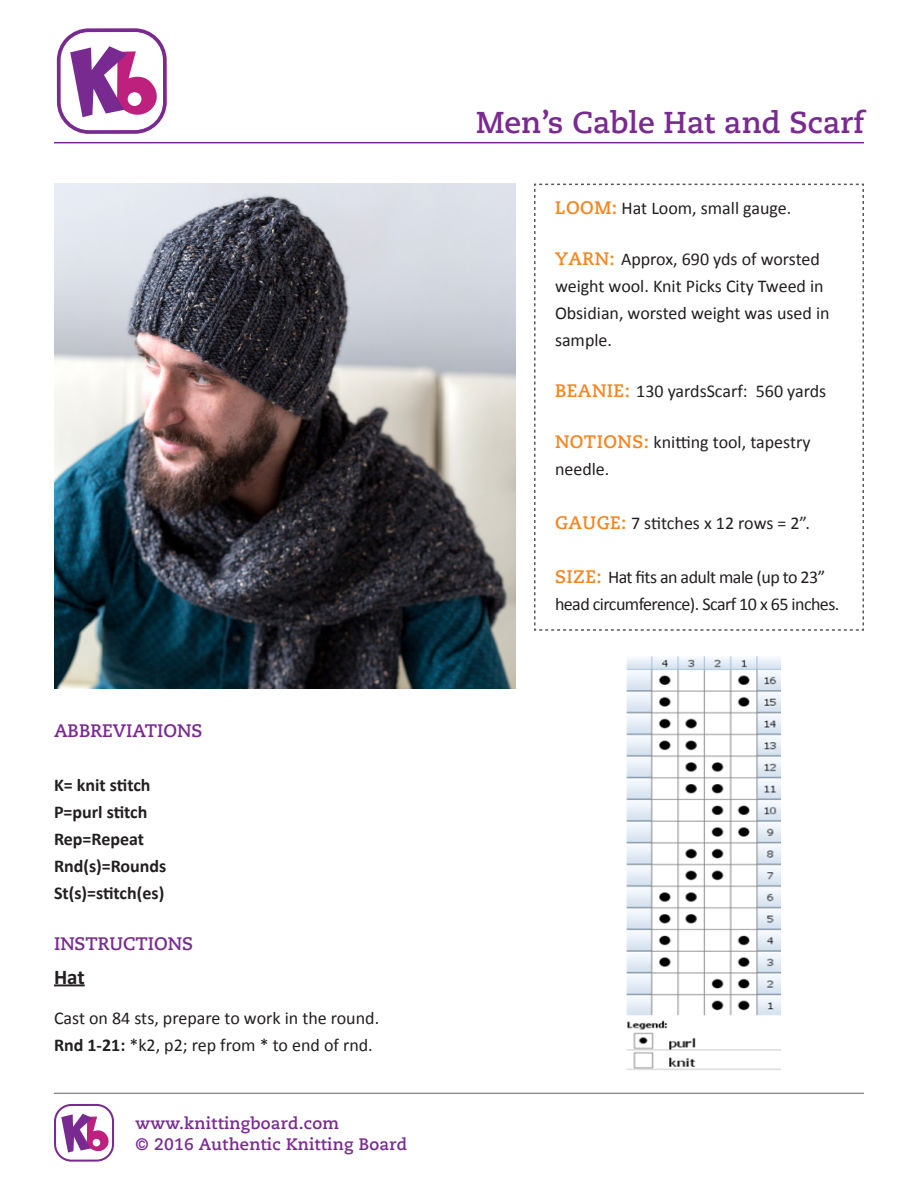
<style>
.page{position:relative;width:918px;height:1188px;background:#fff}
.page>*{position:absolute;margin:0;border:0;box-sizing:border-box;transform-origin:0 0}
.t1{font:700 30px "PMN Caecilia W01 75";color:#792a91}
.t2{font:700 21px "Calibri";color:#231f20}
.t3{font:18px/27px "Calibri";color:#231f20}
.t4{font:18px/27px "Calibri";letter-spacing:-.03em;color:#231f20}
.t5{font:700 18px "Calibri";color:#231f20}
.t6{font:700 18px "PMN Caecilia W01 75";color:#792a91}
.t7{font:700 16.5px "PMN Caecilia W01 75";letter-spacing:.015em;color:#792a91}
.s1{font-weight:700}
.s2{font-family:"PMN Caecilia W01 75";font-weight:700;color:#f58520}
</style>
<div class="page">
<svg style="left:57px;top:28px;width:110px;height:106px"></svg>
<svg style="left:54px;top:1104px;width:60px;height:58px"></svg>
<hr style="left:54px;top:1093px;width:810px;height:1px;background:#636366">
<hr style="left:54px;top:142px;width:810px;height:1px;background:#792a91">
<img style="left:54px;top:184px;width:462px;height:504px">
<svg style="left:534px;top:183px;width:330px;height:448px"></svg>
<hr style="left:54px;top:984px;width:31px;height:2px;background:#231f20">
<img style="left:626px;top:656px;width:155px;height:414px">
<p class="t6" style="left:54px;top:720px;width:150px">ABBREVIATIONS</p>
<p class="t5" style="left:54px;top:774px;width:98px">K= knit stitch</p>
<p class="t5" style="left:54px;top:801px;width:95px">P=purl stitch</p>
<p class="t5" style="left:54px;top:828px;width:92px">Rep=Repeat</p>
<p class="t5" style="left:54px;top:855px;width:114px">Rnd(s)=Rounds</p>
<p class="t5" style="left:54px;top:882px;width:112px">St(s)=stitch(es)</p>
<p class="t6" style="left:54px;top:933px;width:141px">INSTRUCTIONS</p>
<p class="t2" style="left:54px;top:964px;width:32px">Hat</p>
<p class="t3" style="left:54px;top:1004px;width:327px">Cast on 84 sts, prepare to work in the round.</p>
<p class="t3" style="left:54px;top:1031px;width:320px"><span class="s1">Rnd 1-21:</span> *k2, p2; rep from * to end of rnd.</p>
<p class="t7" style="left:136px;top:1114px;width:205px">www.knittingboard.com</p>
<p class="t7" style="left:136px;top:1135px;width:273px">© 2016 Authentic Knitting Board</p>
<p class="t1" style="left:476px;top:105px;width:389px">Men’s Cable Hat and Scarf</p>
<p class="t3" style="left:555px;top:194px;width:238px"><span class="s2">LOOM:</span> Hat Loom, small gauge.</p>
<p class="t3" style="left:555px;top:245px;width:276px"><span class="s2">YARN:</span> Approx, 690 yds of worsted weight wool. Knit Picks City Tweed in<br>Obsidian, worsted weight was used in sample.</p>
<p class="t3" style="left:555px;top:377px;width:273px"><span class="s2">BEANIE:</span> 130 yardsScarf: 560 yards</p>
<p class="t3" style="left:555px;top:428px;width:257px"><span class="s2">NOTIONS:</span> knitting tool, tapestry needle.</p>
<p class="t3" style="left:555px;top:509px;width:257px"><span class="s2">GAUGE:</span> 7 stitches x 12 rows = 2”.</p>
<p class="t4" style="left:555px;top:563px;width:286px"><span class="s2">SIZE:</span> Hat fits an adult male (up to 23” head circumference). Scarf 10 x 65 inches.</p>
</div>
